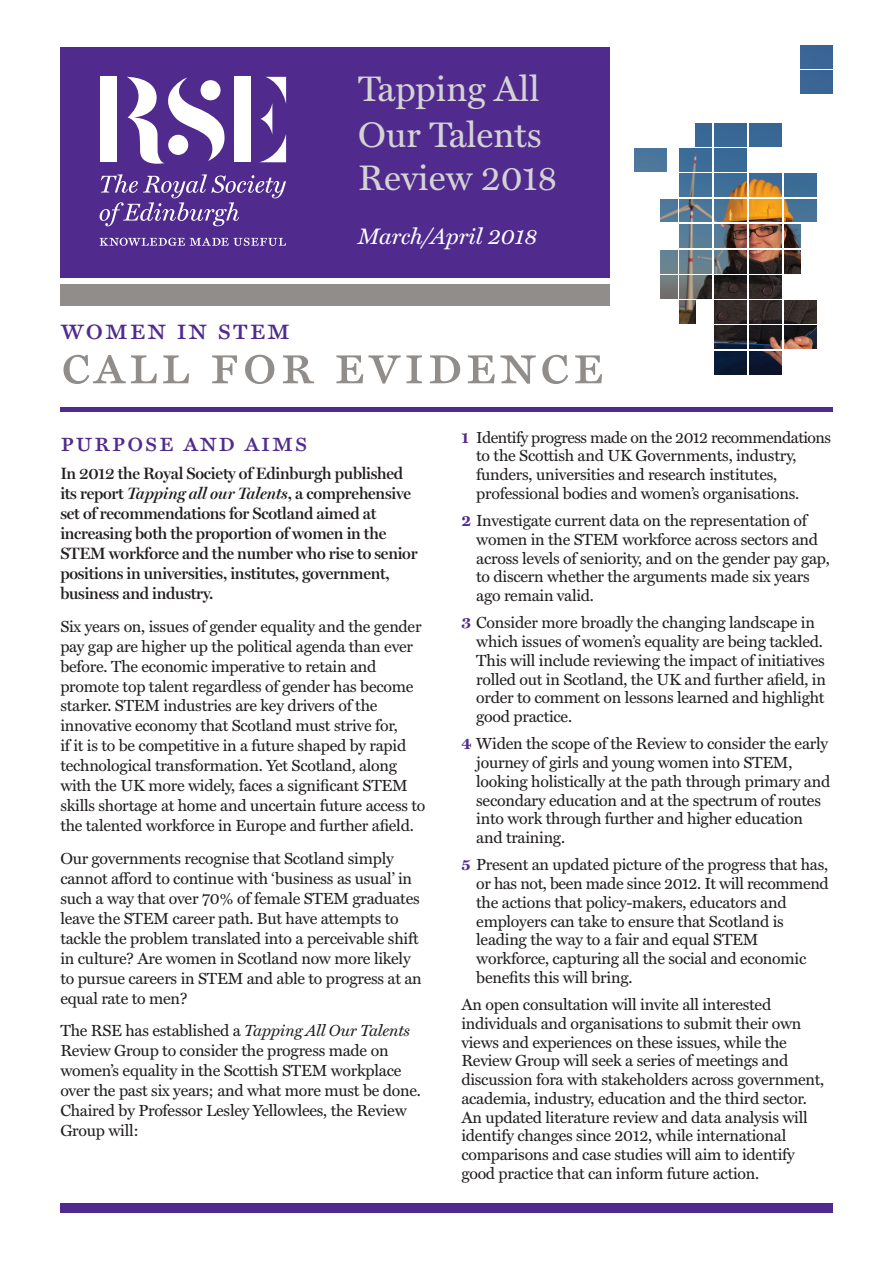
<style>
.page{position:relative;width:893px;height:1263px;background:#fff}
.page>*{position:absolute;margin:0;border:0;box-sizing:border-box;transform-origin:0 0}
.t1{font:57.15px "Miller Text Roman SC";letter-spacing:.055em;color:#918d8b}
.t2{font:35.7px/44.7px "Miller Text";color:#d4d3d2}
.t3{font:29.25px "Miller Text Roman SC";letter-spacing:.055em;color:#502b8d}
.t4{font:27px "Miller Text Roman SC";letter-spacing:.055em;color:#502b8d}
.t5{font:italic 22.5px "Miller Text";color:#fff}
.t6{font:600 16.5px/20px "Miller Display";letter-spacing:-.015em;color:#231f20}
.t7{font:16.2px/18.8px "Miller Text";letter-spacing:-.015em;color:#231f20}
.t8{font:16.05px "Miller Text";letter-spacing:-.03em;color:#231f20}
.s1{font-style:italic}
.s2{font-weight:700;font-size:16.2px;color:#502b8d}
.s3{font-weight:700;color:#502b8d}
</style>
<div class="page">
<div style="left:60px;top:47px;width:550px;height:231px;background:#502b8d"></div>
<div style="left:60px;top:284px;width:550px;height:21px;background:#918d8b"></div>
<div style="left:60px;top:407px;width:773px;height:5px;background:#502b8d"></div>
<div style="left:60px;top:1203px;width:773px;height:10px;background:#502b8d"></div>
<svg style="left:100px;top:238px;width:186px;height:8px"></svg>
<svg style="left:127px;top:77px;width:98px;height:87px"></svg>
<div style="left:168px;top:135px;width:20px;height:20px;background:#fff;border-radius:50%"></div>
<div style="left:201px;top:80px;width:20px;height:20px;background:#fff;border-radius:50%"></div>
<div style="left:100px;top:77px;width:17px;height:85px;background:#fff"></div>
<svg style="left:260px;top:77px;width:26px;height:85px"></svg>
<div style="left:234px;top:77px;width:17px;height:85px;background:#fff"></div>
<svg style="left:100px;top:174px;width:186px;height:52px"></svg>
<img style="left:679px;top:199px;width:33px;height:23px">
<img style="left:661px;top:199px;width:16px;height:23px">
<img style="left:714px;top:199px;width:33px;height:23px">
<img style="left:749px;top:199px;width:33px;height:23px">
<img style="left:784px;top:199px;width:33px;height:23px">
<img style="left:679px;top:174px;width:33px;height:23px">
<img style="left:714px;top:174px;width:33px;height:23px">
<img style="left:679px;top:149px;width:33px;height:23px">
<img style="left:634px;top:149px;width:33px;height:23px">
<img style="left:714px;top:149px;width:33px;height:23px">
<img style="left:749px;top:174px;width:33px;height:23px">
<img style="left:695px;top:124px;width:17px;height:22px">
<img style="left:714px;top:124px;width:33px;height:22px">
<img style="left:749px;top:124px;width:33px;height:22px">
<img style="left:784px;top:174px;width:33px;height:23px">
<img style="left:679px;top:225px;width:33px;height:22px">
<img style="left:714px;top:225px;width:33px;height:22px">
<img style="left:749px;top:225px;width:33px;height:22px">
<img style="left:784px;top:225px;width:16px;height:22px">
<img style="left:679px;top:250px;width:33px;height:23px">
<img style="left:714px;top:250px;width:33px;height:23px">
<img style="left:749px;top:250px;width:33px;height:23px">
<img style="left:679px;top:276px;width:33px;height:23px">
<img style="left:661px;top:250px;width:16px;height:23px">
<img style="left:661px;top:276px;width:16px;height:23px">
<img style="left:714px;top:276px;width:33px;height:23px">
<img style="left:749px;top:276px;width:33px;height:23px">
<img style="left:784px;top:250px;width:16px;height:23px">
<img style="left:679px;top:301px;width:16px;height:23px">
<img style="left:714px;top:301px;width:33px;height:23px">
<img style="left:749px;top:301px;width:33px;height:23px">
<img style="left:784px;top:301px;width:33px;height:23px">
<img style="left:714px;top:326px;width:33px;height:23px">
<img style="left:749px;top:326px;width:33px;height:23px">
<img style="left:714px;top:351px;width:33px;height:23px">
<img style="left:749px;top:351px;width:33px;height:23px">
<img style="left:784px;top:326px;width:33px;height:23px">
<img style="left:800px;top:71px;width:33px;height:23px">
<img style="left:800px;top:46px;width:33px;height:23px">
<h2 class="t2" style="left:358px;top:66px;width:201px">Tapping All<br>Our Talents<br>Review 2018</h2>
<h3 class="t5" style="left:358px;top:223px;width:180px">March/April 2018</h3>
<h3 class="t3" style="left:61px;top:312px;width:231px">women in stem</h3>
<h1 class="t1" style="left:61px;top:330px;width:545px">call for evidence</h1>
<h3 class="t4" style="left:60px;top:426px;width:249px">purpose and aims</h3>
<p class="t6" style="left:60px;top:464px;width:359px">In 2012 the Royal Society of Edinburgh published its report <span class="s1">Tapping all our Talents</span>, a comprehensive set of recommendations for Scotland aimed at increasing both the proportion of women in the STEM workforce and the number who rise to senior positions in universities, institutes, government, business and industry.</p>
<p class="t7" style="left:60px;top:616px;width:367px;line-height:20px">Six years on, issues of gender equality and the gender pay gap are higher up the political agenda than ever before. The economic imperative to retain and promote top talent regardless of gender has become starker. STEM industries are key drivers of the innovative economy that Scotland must strive for,<br>if it is to be competitive in a future shaped by rapid technological transformation. Yet Scotland, along with the UK more widely, faces a significant STEM skills shortage at home and uncertain future access to the talented workforce in Europe and further afield.</p>
<p class="t7" style="left:60px;top:848px;width:363px;line-height:20px">Our governments recognise that Scotland simply cannot afford to continue with ‘business as usual’ in such a way that over 70% of female STEM graduates leave the STEM career path. But have attempts to tackle the problem translated into a perceivable shift in culture? Are women in Scotland now more likely to pursue careers in STEM and able to progress at an equal rate to men?</p>
<p class="t7" style="left:60px;top:1021px;width:362px;line-height:20px">The RSE has established a <span class="s1">Tapping All Our Talents </span>Review Group to consider the progress made on women’s equality in the Scottish STEM workplace over the past six years; and what more must be done.<br>Chaired by Professor Lesley Yellowlees, the Review Group will:</p>
<p class="t8" style="left:461px;top:428px;width:371px"><span class="s2">1</span> Identify progress made on the 2012 recommendations</p>
<p class="t7" style="left:476px;top:446px;width:325px">to the Scottish and UK Governments, industry, funders, universities and research institutes, professional bodies and women’s organisations.</p>
<p class="t7" style="left:476px;top:511px;width:355px;text-indent:-15px"><span class="s3">2</span> Investigate current data on the representation of women in the STEM workforce across sectors and across levels of seniority, and on the gender pay gap, to discern whether the arguments made six years ago remain valid.</p>
<p class="t7" style="left:476px;top:613px;width:351px;text-indent:-15px"><span class="s3">3</span> Consider more broadly the changing landscape in which issues of women’s equality are being tackled.<br>This will include reviewing the impact of initiatives rolled out in Scotland, the UK and further afield, in order to comment on lessons learned and highlight good practice.</p>
<p class="t7" style="left:476px;top:734px;width:355px;text-indent:-15px"><span class="s3">4</span> Widen the scope of the Review to consider the early journey of girls and young women into STEM, looking holistically at the path through primary and secondary education and at the spectrum of routes into work through further and higher education and training.</p>
<p class="t7" style="left:476px;top:855px;width:354px;text-indent:-15px"><span class="s3">5</span> Present an updated picture of the progress that has, or has not, been made since 2012. It will recommend the actions that policy-makers, educators and employers can take to ensure that Scotland is leading the way to a fair and equal STEM workforce, capturing all the social and economic benefits this will bring.</p>
<p class="t7" style="left:461px;top:995px;width:364px">An open consultation will invite all interested individuals and organisations to submit their own views and experiences on these issues, while the Review Group will seek a series of meetings and discussion fora with stakeholders across government, academia, industry, education and the third sector.<br>An updated literature review and data analysis will identify changes since 2012, while international comparisons and case studies will aim to identify good practice that can inform future action.</p>
</div>
